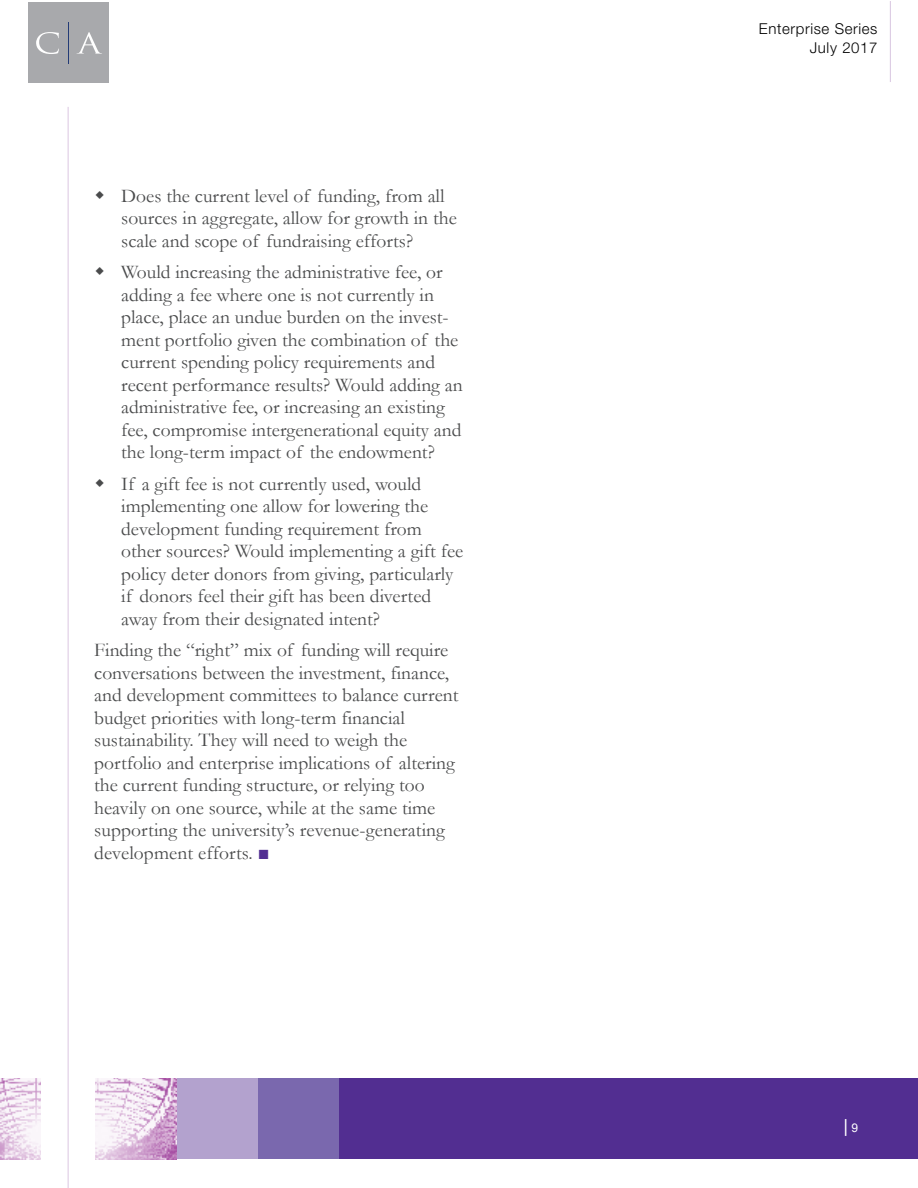
<style>
.page{position:relative;width:918px;height:1188px;background:#fff}
.page>*{position:absolute;margin:0;border:0;box-sizing:border-box;transform-origin:0 0}
.t1{font:19.5px/22.5px "Garamond";color:#4a4b4c}
.t2{font:18px "Arial";color:#fff}
.t3{font:300 15px/19.5px "Helvetica Neue LT Std";letter-spacing:.04em;color:#000;text-align:right}
.s1{color:#522e92}
.s2{font-size:12px}
</style>
<div class="page">
<img style="left:0;top:1078px;width:41px;height:81px">
<img style="left:96px;top:1078px;width:80px;height:81px">
<div style="left:177px;top:1078px;width:81px;height:81px;background:#b3a2ce"></div>
<hr style="left:68px;top:107px;width:1px;height:1081px;background:#dfcce4">
<div style="left:28px;top:2px;width:81px;height:81px;background:#a8a9ac"></div>
<hr style="left:68px;top:22px;width:1px;height:42px;background:#233b76">
<svg style="left:36px;top:32px;width:66px;height:22px"></svg>
<div style="left:339px;top:1078px;width:579px;height:81px;background:#522e91"></div>
<div style="left:258px;top:1078px;width:81px;height:81px;background:#7a68ae"></div>
<hr style="left:890px;top:1px;width:1px;height:81px;background:#ddcce4">
<p class="t1" style="left:121px;top:184px;width:337px">Does the current level of funding, from all sources in aggregate, allow for growth in the scale and scope of fundraising efforts?</p>
<p class="t1" style="left:121px;top:260px;width:343px">Would increasing the administrative fee, or adding a fee where one is not currently in place, place an undue burden on the invest&shy;ment portfolio given the combination of the current spending policy requirements and recent performance results? Would adding an administrative fee, or increasing an existing fee, compromise intergenerational equity and the long-term impact of the endowment?</p>
<p class="t1" style="left:121px;top:472px;width:344px">If a gift fee is not currently used, would implementing one allow for lowering the development funding requirement from other sources? Would implementing a gift fee policy deter donors from giving, particularly if donors feel their gift has been diverted away from their designated intent?</p>
<p class="t1" style="left:94px;top:638px;width:366px">Finding the “right” mix of funding will require conversations between the investment, finance, and development committees to balance current budget priorities with long-term financial sustainability. They will need to weigh the portfolio and enterprise implications of altering the current funding structure, or relying too heavily on one source, while at the same time supporting the university’s revenue-generating development efforts. <span class="s1">■</span></p>
<p class="t3" style="left:759px;top:18px;width:120px">Enterprise Series<br>July 2017</p>
<p class="t2" style="left:843px;top:1114px;width:16px">| <span class="s2">9</span></p>
</div>
